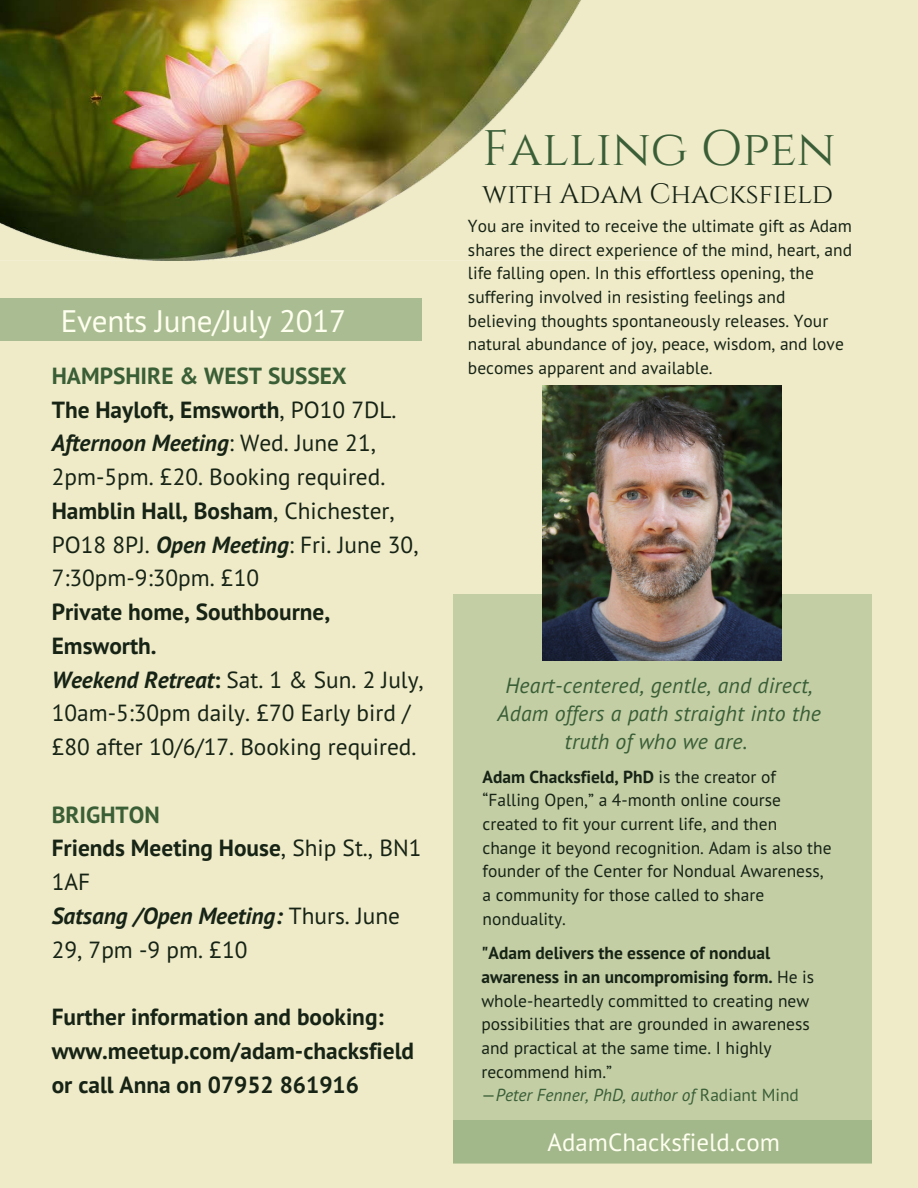
<style>
.page{position:relative;width:918px;height:1188px;background:#efebc8}
.page>*{position:absolute;margin:0;border:0;box-sizing:border-box;transform-origin:0 0}
.t1{font:49.8px "Cinzel";color:#3a5e37}
.t2{font:31.2px "PT Sans";letter-spacing:-.01em;color:#fffff0}
.t3{font:28.05px "Cinzel";letter-spacing:-.01em;color:#162315}
.t4{font:24.9px "PT Sans";color:#fffff0}
.t5{font:23.4px/33.8px "PT Sans";color:#162315}
.t6{font:700 23.4px/33.8px "PT Sans";color:#162315}
.t7{font:italic 21.75px/28.2px "PT Sans";letter-spacing:.01em;color:#3a5e36;text-align:center}
.t8{font:17.4px/23.7px "PT Sans";color:#162315}
.s1{font-weight:700;color:#3a5e36}
.s2{font-weight:700}
.s3{font-weight:700;font-style:italic}
.s4{color:#3a5e36}
.s5{font-style:italic;color:#3a5e36}
</style>
<div class="page">
<div style="left:453px;top:594px;width:419px;height:569px;background:#c3cea5"></div>
<img style="left:542px;top:386px;width:240px;height:274px">
<img style="left:0;top:0;width:581px;height:261px">
<div style="left:0;top:298px;width:422px;height:43px;background:#aabd92"></div>
<div style="left:453px;top:1120px;width:419px;height:43px;background:#a2b88b"></div>
<h2 class="t2" style="left:61px;top:300px;width:287px">Events June/July 2017</h2>
<h3 class="t5" style="left:52px;top:358px;width:368px"><span class="s1">HAMPSHIRE &amp; WEST SUSSEX<br></span><span class="s2">The Hayloft, Emsworth</span>, PO10 7DL.<br><span class="s3">Afternoon Meeting</span>: Wed. June 21,<br>2pm-5pm. £20. Booking required.<br><span class="s2">Hamblin Hall, Bosham</span>, Chichester,<br>PO18 8PJ. <span class="s3">Open Meeting</span>: Fri. June 30,<br>7:30pm-9:30pm. £10</h3>
<h3 class="t5" style="left:52px;top:595px;width:374px"><span class="s2">Private home, Southbourne,<br>Emsworth.<br></span><span class="s3">Weekend Retreat</span><span class="s2">:</span> Sat. 1 &amp; Sun. 2 July,<br>10am-5:30pm daily. £70 Early bird / £80 after 10/6/17. Booking required.</h3>
<h3 class="t5" style="left:52px;top:797px;width:371px"><span class="s1">BRIGHTON<br></span><span class="s2">Friends Meeting House</span>, Ship St., BN1<br>1AF<br><span class="s3">Satsang /Open Meeting:</span> Thurs. June<br>29, 7pm -9 pm. £10</h3>
<h3 class="t6" style="left:52px;top:1000px;width:364px">Further information and booking: www.meetup.com/adam-chacksfield or call Anna on 07952 861916</h3>
<h1 class="t1" style="left:482px;top:117px;width:355px">Falling Open</h1>
<h3 class="t3" style="left:482px;top:175px;width:352px">with Adam Chacksfield</h3>
<p class="t8" style="left:468px;top:214px;width:386px">You are invited to receive the ultimate gift as Adam shares the direct experience of the mind, heart, and life falling open. In this effortless opening, the suffering involved in resisting feelings and believing thoughts spontaneously releases. Your natural abundance of joy, peace, wisdom, and love becomes apparent and available.</p>
<p class="t7" style="left:497px;top:671px;width:325px">Heart-centered, gentle, and direct,<br>Adam offers a path straight into the truth of who we are.</p>
<p class="t8" style="left:483px;top:765px;width:350px"><span class="s2">Adam Chacksfield, PhD</span> is the creator of “Falling Open,” a 4-month online course created to fit your current life, and then change it beyond recognition. Adam is also the founder of the Center for Nondual Awareness, a community for those called to share nonduality.</p>
<p class="t8" style="left:481px;top:941px;width:334px"><span class="s2">"Adam delivers the essence of nondual awareness in an uncompromising form.</span> He is whole-heartedly committed to creating new possibilities that are grounded in awareness and practical at the same time. I highly recommend him.”<br><span class="s4">—</span><span class="s5">Peter Fenner, PhD, author of</span> <span class="s4">Radiant Mind</span></p>
<h3 class="t4" style="left:548px;top:1126px;width:234px">AdamChacksfield.com</h3>
</div>
